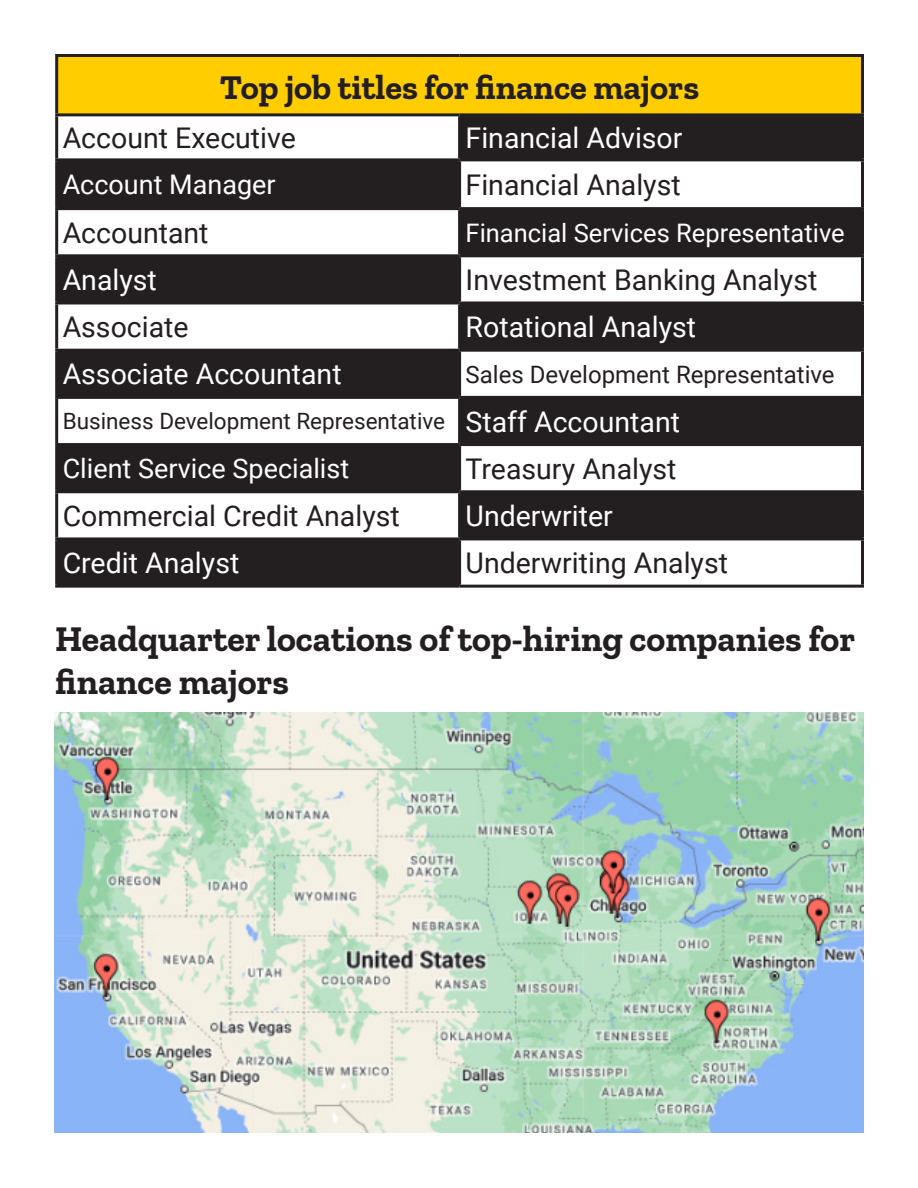
<style>
.page{position:relative;width:918px;height:1188px;background:#fff}
.page>*{position:absolute;margin:0;border:0;box-sizing:border-box;transform-origin:0 0}
.t1{font:700 36px/43.2px "Zilla Slab";color:#231f20}
.t2{font:700 34.5px "Zilla Slab";color:#231f20}
.t3{font:28.5px "Roboto";color:#231f20}
.t4{font:28.5px "Roboto";color:#fff}
.t5{font:27px "Roboto";color:#fff}
.t6{font:25.5px "Roboto";color:#fff}
.t7{font:24px "Roboto";color:#231f20}
.t8{font:22.5px "Roboto";color:#231f20}
</style>
<div class="page">
<div style="left:57px;top:56px;width:805px;height:59px;background:#ffcd00"></div>
<svg style="left:57px;top:116px;width:805px;height:469px;fill:#231f20"></svg>
<hr style="left:55px;top:116px;width:3px;height:42px;background:#231f20">
<hr style="left:458px;top:116px;width:3px;height:42px;background:#231f20">
<hr style="left:861px;top:116px;width:3px;height:42px;background:#231f20">
<hr style="left:55px;top:158px;width:405px;height:3px;background:#231f20">
<hr style="left:55px;top:161px;width:3px;height:46px;background:#231f20">
<hr style="left:460px;top:158px;width:404px;height:3px;background:#231f20">
<hr style="left:458px;top:161px;width:3px;height:46px;background:#231f20">
<hr style="left:861px;top:161px;width:3px;height:46px;background:#231f20">
<hr style="left:55px;top:207px;width:405px;height:3px;background:#231f20">
<hr style="left:55px;top:210px;width:3px;height:44px;background:#231f20">
<hr style="left:460px;top:207px;width:404px;height:3px;background:#231f20">
<hr style="left:458px;top:210px;width:3px;height:44px;background:#231f20">
<hr style="left:861px;top:210px;width:3px;height:44px;background:#231f20">
<hr style="left:55px;top:254px;width:405px;height:3px;background:#231f20">
<hr style="left:55px;top:257px;width:3px;height:45px;background:#231f20">
<hr style="left:460px;top:254px;width:404px;height:3px;background:#231f20">
<hr style="left:458px;top:257px;width:3px;height:45px;background:#231f20">
<hr style="left:861px;top:257px;width:3px;height:45px;background:#231f20">
<hr style="left:55px;top:302px;width:405px;height:2px;background:#231f20">
<hr style="left:55px;top:305px;width:3px;height:44px;background:#231f20">
<hr style="left:460px;top:302px;width:404px;height:2px;background:#231f20">
<hr style="left:458px;top:305px;width:3px;height:44px;background:#231f20">
<hr style="left:861px;top:305px;width:3px;height:44px;background:#231f20">
<hr style="left:55px;top:349px;width:405px;height:3px;background:#231f20">
<hr style="left:55px;top:352px;width:3px;height:44px;background:#231f20">
<hr style="left:460px;top:349px;width:404px;height:3px;background:#231f20">
<hr style="left:458px;top:352px;width:3px;height:44px;background:#231f20">
<hr style="left:861px;top:352px;width:3px;height:44px;background:#231f20">
<hr style="left:55px;top:396px;width:405px;height:3px;background:#231f20">
<hr style="left:55px;top:399px;width:3px;height:44px;background:#231f20">
<hr style="left:460px;top:396px;width:404px;height:3px;background:#231f20">
<hr style="left:458px;top:399px;width:3px;height:44px;background:#231f20">
<hr style="left:861px;top:399px;width:3px;height:44px;background:#231f20">
<hr style="left:55px;top:443px;width:405px;height:3px;background:#231f20">
<hr style="left:55px;top:446px;width:3px;height:44px;background:#231f20">
<hr style="left:460px;top:443px;width:404px;height:3px;background:#231f20">
<hr style="left:458px;top:446px;width:3px;height:44px;background:#231f20">
<hr style="left:861px;top:446px;width:3px;height:44px;background:#231f20">
<hr style="left:55px;top:490px;width:405px;height:3px;background:#231f20">
<hr style="left:55px;top:493px;width:3px;height:44px;background:#231f20">
<hr style="left:460px;top:490px;width:404px;height:3px;background:#231f20">
<hr style="left:458px;top:493px;width:3px;height:44px;background:#231f20">
<hr style="left:861px;top:493px;width:3px;height:44px;background:#231f20">
<hr style="left:55px;top:537px;width:405px;height:3px;background:#231f20">
<hr style="left:55px;top:540px;width:3px;height:45px;background:#231f20">
<hr style="left:460px;top:537px;width:404px;height:3px;background:#231f20">
<hr style="left:458px;top:540px;width:3px;height:45px;background:#231f20">
<hr style="left:55px;top:585px;width:405px;height:3px;background:#231f20">
<hr style="left:55px;top:54px;width:405px;height:3px;background:#231f20">
<hr style="left:55px;top:57px;width:3px;height:56px;background:#231f20">
<hr style="left:460px;top:54px;width:404px;height:3px;background:#231f20">
<hr style="left:861px;top:57px;width:3px;height:56px;background:#231f20">
<hr style="left:55px;top:113px;width:405px;height:3px;background:#231f20">
<hr style="left:460px;top:113px;width:404px;height:3px;background:#231f20">
<hr style="left:861px;top:540px;width:3px;height:45px;background:#231f20">
<hr style="left:460px;top:585px;width:404px;height:3px;background:#231f20">
<img style="left:54px;top:713px;width:810px;height:419px">
<p class="t2" style="left:220px;top:68px;width:481px">Top job titles for finance majors</p>
<p class="t3" style="left:63px;top:118px;width:235px">Account Executive</p>
<p class="t4" style="left:466px;top:118px;width:218px">Financial Advisor</p>
<p class="t5" style="left:63px;top:166px;width:214px">Account Manager</p>
<p class="t3" style="left:466px;top:165px;width:217px">Financial Analyst</p>
<p class="t3" style="left:63px;top:213px;width:147px">Accountant</p>
<p class="t6" style="left:466px;top:215px;width:381px">Financial Services Representative</p>
<p class="t4" style="left:63px;top:260px;width:96px">Analyst</p>
<p class="t3" style="left:466px;top:260px;width:353px">Investment Banking Analyst</p>
<p class="t3" style="left:63px;top:307px;width:127px">Associate</p>
<p class="t4" style="left:466px;top:307px;width:232px">Rotational Analyst</p>
<p class="t4" style="left:63px;top:354px;width:281px">Associate Accountant</p>
<p class="t7" style="left:466px;top:357px;width:371px">Sales Development Representative</p>
<p class="t8" style="left:63px;top:406px;width:384px">Business Development Representative</p>
<p class="t4" style="left:466px;top:402px;width:216px">Staff Accountant</p>
<p class="t5" style="left:63px;top:450px;width:288px">Client Service Specialist</p>
<p class="t3" style="left:466px;top:449px;width:213px">Treasury Analyst</p>
<p class="t3" style="left:63px;top:496px;width:339px">Commercial Credit Analyst</p>
<p class="t4" style="left:466px;top:496px;width:149px">Underwriter</p>
<p class="t4" style="left:63px;top:543px;width:178px">Credit Analyst</p>
<p class="t3" style="left:466px;top:543px;width:264px">Underwriting Analyst</p>
<p class="t1" style="left:55px;top:618px;width:802px">Headquarter locations of top-hiring companies for finance majors</p>
</div>
